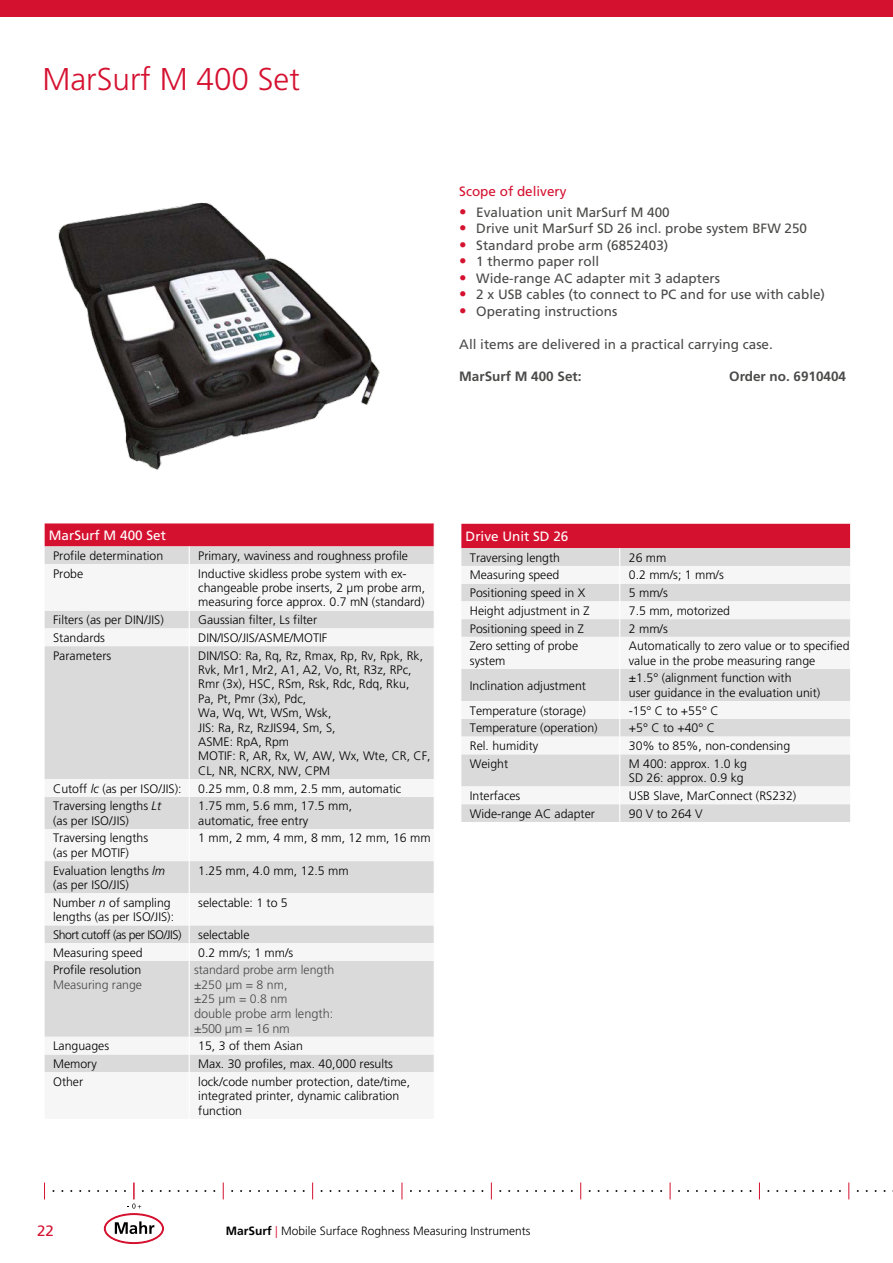
<style>
.page{position:relative;width:893px;height:1263px;background:#fff}
.page>*{position:absolute;margin:0;border:0;box-sizing:border-box;transform-origin:0 0}
.t1{font:300 31.5px "Frutiger LT Pro";color:#d51130}
.t2{font:15px "Frutiger LT Pro";color:#d51130}
.t3{font:13.5px "Frutiger LT Pro";color:#4a4a49}
.t4{font:700 13.5px "Frutiger LT Pro";color:#4a4a49}
.t5{font:13.5px "Frutiger LT Pro";color:#fff}
.t6{font:13.5px "Frutiger LT Pro";color:#d51130}
.t7{font:300 12.75px/14.7px "Frutiger LT Pro";color:#4a4a49}
.t8{font:300 12.3px/14.4px "Frutiger LT Pro";color:#000}
.t9{font:300 12.3px/14.4px "Frutiger LT Pro";color:#4a4a49}
.t10{font:300 12.3px "Frutiger LT Pro";letter-spacing:-.04em;color:#000}
.t11{font:300 12px "Frutiger LT Pro";color:#000}
.s1{font-weight:300;font-size:15px;color:#d51130}
.s2{font-style:italic}
.s3{font-weight:700}
.s4{color:#d51130}
</style>
<div class="page">
<img style="left:58px;top:202px;width:322px;height:268px">
<svg style="left:45px;top:611px;width:389px;height:461px;fill:#dadada"></svg>
<svg style="left:45px;top:523px;width:390px;height:41px;background:#d76b7c"></svg>
<svg style="left:189px;top:611px;width:1px;height:35px"></svg>
<hr style="left:189px;top:646px;width:1px;height:133px;background:#fff">
<svg style="left:189px;top:779px;width:1px;height:18px"></svg>
<hr style="left:189px;top:797px;width:1px;height:32px;background:#fff">
<hr style="left:189px;top:829px;width:1px;height:32px;background:#fff">
<hr style="left:189px;top:861px;width:1px;height:32px;background:#fff">
<hr style="left:189px;top:893px;width:1px;height:32px;background:#fff">
<svg style="left:189px;top:925px;width:1px;height:36px"></svg>
<hr style="left:189px;top:961px;width:1px;height:76px;background:#fff">
<svg style="left:189px;top:1037px;width:1px;height:35px"></svg>
<div style="left:461px;top:804px;width:389px;height:18px;background:#dadada"></div>
<svg style="left:461px;top:669px;width:389px;height:118px;fill:#dadada"></svg>
<svg style="left:461px;top:524px;width:390px;height:113px"></svg>
<hr style="left:619px;top:669px;width:1px;height:32px;background:#fff">
<svg style="left:619px;top:701px;width:1px;height:53px"></svg>
<hr style="left:619px;top:754px;width:1px;height:32px;background:#fff">
<svg style="left:619px;top:786px;width:1px;height:36px"></svg>
<div style="left:0;top:0;width:893px;height:17px;background:#d51130"></div>
<svg style="left:44px;top:1182px;width:1px;height:17px"></svg>
<svg style="left:97px;top:1182px;width:74px;height:62px"></svg>
<svg style="left:223px;top:1182px;width:1px;height:17px"></svg>
<svg style="left:312px;top:1182px;width:1px;height:17px"></svg>
<svg style="left:402px;top:1182px;width:1px;height:17px"></svg>
<svg style="left:491px;top:1182px;width:1px;height:17px"></svg>
<svg style="left:580px;top:1182px;width:1px;height:17px"></svg>
<svg style="left:670px;top:1182px;width:1px;height:17px"></svg>
<svg style="left:759px;top:1182px;width:1px;height:17px"></svg>
<svg style="left:848px;top:1182px;width:1px;height:17px"></svg>
<h1 class="t1" style="left:43px;top:61px;width:259px">MarSurf M 400 Set</h1>
<p class="t6" style="left:459px;top:184px;width:109px">Scope of delivery</p>
<p class="t3" style="left:459px;top:204px;width:212px"><span class="s1">•</span> Evaluation unit MarSurf M 400</p>
<p class="t3" style="left:459px;top:221px;width:349px"><span class="s1">•</span> Drive unit MarSurf SD 26 incl. probe system BFW 250</p>
<p class="t3" style="left:459px;top:237px;width:211px"><span class="s1">•</span> Standard probe arm (6852403)</p>
<p class="t3" style="left:459px;top:254px;width:142px"><span class="s1">•</span> 1 thermo paper roll</p>
<p class="t3" style="left:459px;top:270px;width:262px"><span class="s1">•</span> Wide-range AC adapter mit 3 adapters</p>
<p class="t3" style="left:459px;top:287px;width:367px"><span class="s1">•</span> 2 x USB cables (to connect to PC and for use with cable)</p>
<p class="t3" style="left:459px;top:303px;width:160px"><span class="s1">•</span> Operating instructions</p>
<p class="t3" style="left:459px;top:336px;width:315px">All items are delivered in a practical carrying case.</p>
<p class="t4" style="left:459px;top:369px;width:124px">MarSurf M 400 Set:</p>
<p class="t4" style="left:729px;top:369px;width:118px">Order no. 6910404</p>
<p class="t5" style="left:49px;top:527px;width:119px">MarSurf M 400 Set</p>
<p class="t8" style="left:53px;top:548px;width:112px">Profile determination</p>
<p class="t8" style="left:198px;top:548px;width:211px">Primary, waviness and roughness profile</p>
<p class="t8" style="left:53px;top:566px;width:32px">Probe</p>
<p class="t8" style="left:198px;top:566px;width:228px">Inductive skidless probe system with ex&shy;changeable probe inserts, 2 µm probe arm, measuring force approx. 0.7 mN (standard)</p>
<p class="t8" style="left:53px;top:613px;width:112px">Filters (as per DIN/JIS)</p>
<p class="t8" style="left:198px;top:613px;width:120px">Gaussian filter, Ls filter</p>
<p class="t8" style="left:53px;top:630px;width:53px">Standards</p>
<p class="t8" style="left:198px;top:630px;width:131px">DIN/ISO/JIS/ASME/MOTIF</p>
<p class="t8" style="left:53px;top:648px;width:60px">Parameters</p>
<p class="t8" style="left:198px;top:648px;width:234px">DIN/ISO: Ra, Rq, Rz, Rmax, Rp, Rv, Rpk, Rk,<br>Rvk, Mr1, Mr2, A1, A2, Vo, Rt, R3z, RPc,<br>Rmr (3x), HSC, RSm, Rsk, Rdc, Rdq, Rku,<br>Pa, Pt, Pmr (3x), Pdc,<br>Wa, Wq, Wt, WSm, Wsk,<br>JIS: Ra, Rz, RzJIS94, Sm, S,<br>ASME: RpA, Rpm<br>MOTIF: R, AR, Rx, W, AW, Wx, Wte, CR, CF,<br>CL, NR, NCRX, NW, CPM</p>
<p class="t8" style="left:53px;top:781px;width:130px">Cutoff <span class="s2">lc</span> (as per ISO/JIS):</p>
<p class="t8" style="left:198px;top:781px;width:204px">0.25 mm, 0.8 mm, 2.5 mm, automatic</p>
<p class="t8" style="left:53px;top:799px;width:109px">Traversing lengths <span class="s2">Lt </span>(as per ISO/JIS)</p>
<p class="t8" style="left:198px;top:799px;width:155px">1.75 mm, 5.6 mm, 17.5 mm, automatic, free entry</p>
<p class="t8" style="left:53px;top:831px;width:96px">Traversing lengths (as per MOTIF)</p>
<p class="t8" style="left:198px;top:831px;width:234px">1 mm, 2 mm, 4 mm, 8 mm, 12 mm, 16 mm</p>
<p class="t8" style="left:53px;top:863px;width:114px">Evaluation lengths <span class="s2">lm </span>(as per ISO/JIS)</p>
<p class="t8" style="left:198px;top:863px;width:152px">1.25 mm, 4.0 mm, 12.5 mm</p>
<p class="t8" style="left:53px;top:895px;width:122px">Number <span class="s2">n</span> of sampling lengths (as per ISO/JIS):</p>
<p class="t8" style="left:198px;top:895px;width:91px">selectable: 1 to 5</p>
<p class="t10" style="left:53px;top:927px;width:130px">Short cutoff (as per ISO/JIS)</p>
<p class="t8" style="left:198px;top:927px;width:53px">selectable</p>
<p class="t8" style="left:53px;top:945px;width:91px">Measuring speed</p>
<p class="t8" style="left:198px;top:945px;width:97px">0.2 mm/s; 1 mm/s</p>
<p class="t8" style="left:53px;top:963px;width:90px">Profile resolution</p>
<p class="t9" style="left:53px;top:977px;width:90px">Measuring range</p>
<p class="t9" style="left:194px;top:963px;width:142px">standard probe arm length ±250 µm = 8 nm,<br>±25 µm = 0.8 nm</p>
<p class="t7" style="left:194px;top:1006px;width:141px">double probe arm length: ±500 µm = 16 nm</p>
<p class="t8" style="left:53px;top:1039px;width:58px">Languages</p>
<p class="t8" style="left:198px;top:1039px;width:106px">15, 3 of them Asian</p>
<p class="t8" style="left:53px;top:1056px;width:45px">Memory</p>
<p class="t8" style="left:198px;top:1056px;width:196px">Max. 30 profiles, max. 40,000 results</p>
<p class="t8" style="left:53px;top:1074px;width:32px">Other</p>
<p class="t8" style="left:198px;top:1074px;width:213px">lock/code number protection, date/time, integrated printer, dynamic calibration function</p>
<p class="t5" style="left:466px;top:528px;width:104px">Drive Unit SD 26</p>
<p class="t8" style="left:470px;top:550px;width:92px">Traversing length</p>
<p class="t8" style="left:629px;top:550px;width:39px">26 mm</p>
<p class="t8" style="left:470px;top:568px;width:91px">Measuring speed</p>
<p class="t8" style="left:629px;top:568px;width:97px">0.2 mm/s; 1 mm/s</p>
<p class="t8" style="left:470px;top:586px;width:117px">Positioning speed in X</p>
<p class="t8" style="left:629px;top:586px;width:40px">5 mm/s</p>
<p class="t8" style="left:470px;top:603px;width:121px">Height adjustment in Z</p>
<p class="t8" style="left:629px;top:603px;width:103px">7.5 mm, motorized</p>
<p class="t8" style="left:470px;top:621px;width:116px">Positioning speed in Z</p>
<p class="t8" style="left:629px;top:621px;width:40px">2 mm/s</p>
<p class="t8" style="left:470px;top:639px;width:110px">Zero setting of probe system</p>
<p class="t8" style="left:629px;top:639px;width:222px">Automatically to zero value or to specified value in the probe measuring range</p>
<p class="t8" style="left:470px;top:678px;width:118px">Inclination adjustment</p>
<p class="t8" style="left:629px;top:671px;width:193px">±1.5° (alignment function with<br>user guidance in the evaluation unit)</p>
<p class="t8" style="left:470px;top:703px;width:118px">Temperature (storage)</p>
<p class="t8" style="left:629px;top:703px;width:91px">-15° C to +55° C</p>
<p class="t8" style="left:470px;top:721px;width:129px">Temperature (operation)</p>
<p class="t8" style="left:629px;top:721px;width:88px">+5° C to +40° C</p>
<p class="t8" style="left:470px;top:739px;width:70px">Rel. humidity</p>
<p class="t8" style="left:629px;top:739px;width:163px">30% to 85%, non-condensing</p>
<p class="t8" style="left:470px;top:756px;width:40px">Weight</p>
<p class="t8" style="left:629px;top:756px;width:120px">M 400: approx. 1.0 kg<br>SD 26: approx. 0.9 kg</p>
<p class="t8" style="left:470px;top:788px;width:52px">Interfaces</p>
<p class="t8" style="left:629px;top:788px;width:169px">USB Slave, MarConnect (RS232)</p>
<p class="t8" style="left:470px;top:806px;width:127px">Wide-range AC adapter</p>
<p class="t8" style="left:629px;top:806px;width:75px">90 V to 264 V</p>
<p class="t2" style="left:37px;top:1222px;width:18px">22</p>
<p class="t11" style="left:226px;top:1224px;width:306px"><span class="s3">MarSurf</span> <span class="s4">|</span> Mobile Surface Roghness Measuring Instruments</p>
</div>
